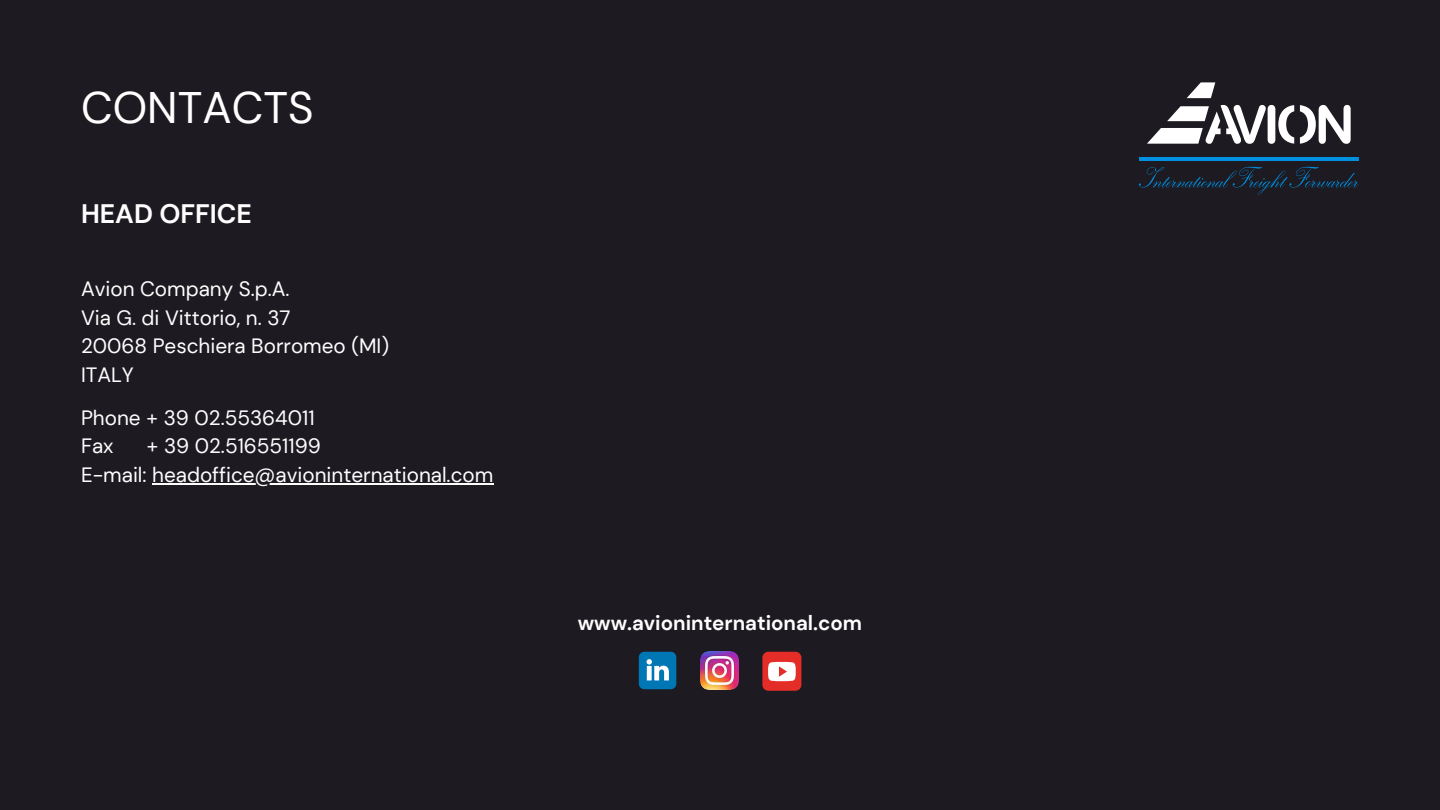
<style>
.page{position:relative;width:1440px;height:810px;background:#1d1a21}
.page>*{position:absolute;margin:0;border:0;box-sizing:border-box;transform-origin:0 0}
.t1{font:44.1px "DM Sans";color:#fff}
.t2{font:700 26.7px "DM Sans";color:#fefefe}
.t3{font:20.7px/28.5px "DM Sans";color:#fefefe}
.t4{font:700 20.5px "DM Sans";color:#fefefe}
</style>
<div class="page">
<svg style="left:1139px;top:167px;width:220px;height:28px"></svg>
<hr style="left:1139px;top:157px;width:220px;height:4px;background:#0090df">
<svg style="left:1187px;top:82px;width:28px;height:16px"></svg>
<svg style="left:1147px;top:105px;width:204px;height:39px"></svg>
<hr style="left:152px;top:483px;width:341px;height:2px;background:#fefefe">
<svg style="left:639px;top:652px;width:37px;height:37px"></svg>
<img style="left:701px;top:652px;width:37px;height:37px">
<div style="left:762px;top:652px;width:39px;height:39px;background:#e52d27;border-radius:6px"></div>
<svg style="left:768px;top:662px;width:28px;height:19px"></svg>
<h1 class="t1" style="left:81px;top:79px;width:234px">CONTACTS</h1>
<p class="t2" style="left:81px;top:196px;width:173px">HEAD OFFICE</p>
<p class="t3" style="left:81px;top:275px;width:310px">Avion Company S.p.A.<br>Via G. di Vittorio, n. 37<br>20068 Peschiera Borromeo (MI)<br>ITALY</p>
<p class="t3" style="left:81px;top:403px;width:235px">Phone + 39 02.55364011<br>Fax</p>
<p class="t3" style="left:81px;top:432px;width:414px;text-indent:66px">+ 39 02.516551199<br>E-mail: headoffice@avioninternational.com</p>
<p class="t4" style="left:578px;top:610px;width:286px">www.avioninternational.com</p>
</div>
